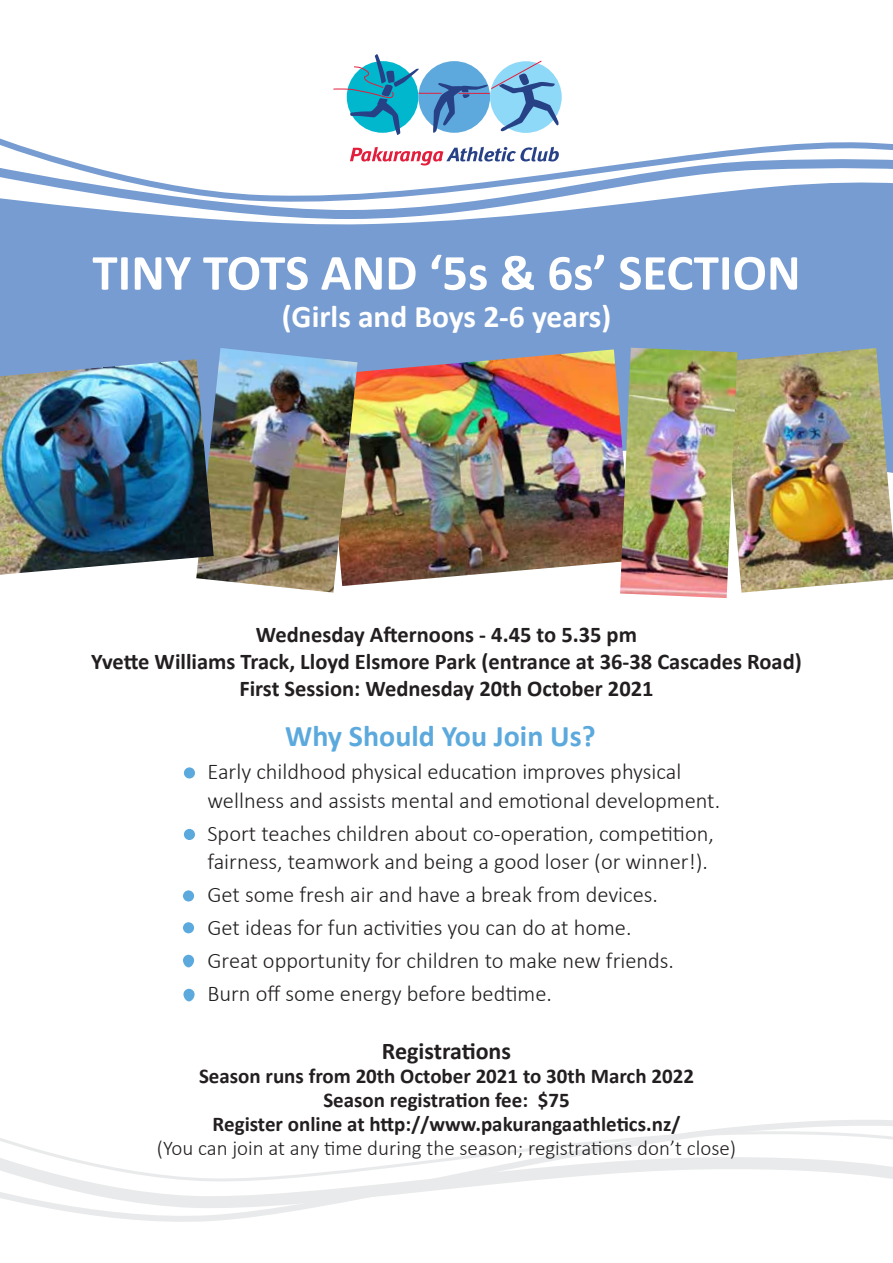
<style>
.page{position:relative;width:893px;height:1263px;background:#fff}
.page>*{position:absolute;margin:0;border:0;box-sizing:border-box;transform-origin:0 0}
.t1{font:700 51px "Calibri";color:#fff}
.t2{font:700 31.5px "Calibri";color:#fff}
.t3{font:700 30px "Calibri";color:#5ca9dd}
.t4{font:700 24px "Calibri";color:#231f20}
.t5{font:300 22.5px/33px "Calibri";color:#231f20}
.t6{font:700 22.5px/27px "Calibri";color:#231f20;text-align:center}
.t7{font:700 21px/24px "Calibri";color:#231f20;text-align:center}
.t8{font:300 21px "Calibri";color:#231f20}
</style>
<div class="page">
<svg style="left:120px;top:1120px;width:773px;height:102px"></svg>
<svg style="left:0;top:1135px;width:893px;height:83px"></svg>
<div style="left:0;top:223px;width:893px;height:136px;background:#779cd1"></div>
<svg style="left:0;top:212px;width:893px;height:11px"></svg>
<svg style="left:0;top:138px;width:893px;height:74px"></svg>
<svg style="left:350px;top:147px;width:209px;height:18px"></svg>
<svg style="left:333px;top:54px;width:225px;height:81px"></svg>
<div style="left:184px;top:767px;width:11px;height:11px;background:#5ca9dd;border-radius:50%"></div>
<div style="left:184px;top:829px;width:11px;height:11px;background:#5ca9dd;border-radius:50%"></div>
<div style="left:183px;top:890px;width:11px;height:11px;background:#5ca9dd;border-radius:50%"></div>
<div style="left:183px;top:922px;width:11px;height:11px;background:#5ca9dd;border-radius:50%"></div>
<div style="left:183px;top:955px;width:11px;height:12px;background:#5ca9dd;border-radius:6px"></div>
<img style="left:358px;top:349px;width:262px;height:236px">
<img style="left:737px;top:348px;width:156px;height:245px">
<img style="left:196px;top:348px;width:162px;height:245px">
<img style="left:0;top:359px;width:214px;height:216px">
<img style="left:620px;top:348px;width:117px;height:250px">
<div style="left:183px;top:989px;width:12px;height:12px;background:#5ca9dd;border-radius:6px"></div>
<h1 class="t1" style="left:92px;top:237px;width:710px">TINY TOTS AND ‘5s &amp; 6s’ SECTION</h1>
<h2 class="t2" style="left:282px;top:295px;width:331px">(Girls and Boys 2-6 years)</h2>
<p class="t6" style="left:91px;top:621px;width:712px">Wednesday Afternoons - 4.45 to 5.35 pm<br>Yvette Williams Track, Lloyd Elsmore Park (entrance at 36-38 Cascades Road)<br>First Session: Wednesday 20th October 2021</p>
<h3 class="t3" style="left:285px;top:715px;width:312px">Why Should You Join Us?</h3>
<p class="t5" style="left:207px;top:757px;width:514px;line-height:28.5px">Early childhood physical education improves physical wellness and assists mental and emotional development.</p>
<p class="t5" style="left:207px;top:819px;width:508px;line-height:28.5px">Sport teaches children about co-operation, competition, fairness, teamwork and being a good loser (or winner!).</p>
<p class="t5" style="left:207px;top:878px;width:468px">Get some fresh air and have a break from devices.<br>Get ideas for fun activities you can do at home.<br>Great opportunity for children to make new friends.<br>Burn off some energy before bedtime.</p>
<p class="t4" style="left:382px;top:1034px;width:131px">Registrations</p>
<p class="t7" style="left:199px;top:1064px;width:496px">Season runs from 20th October 2021 to 30th March 2022<br>Season registration fee: $75<br>Register online at http://www.pakurangaathletics.nz/</p>
<p class="t8" style="left:157px;top:1135px;width:581px">(You can join at any time during the season; registrations don’t close)</p>
</div>
